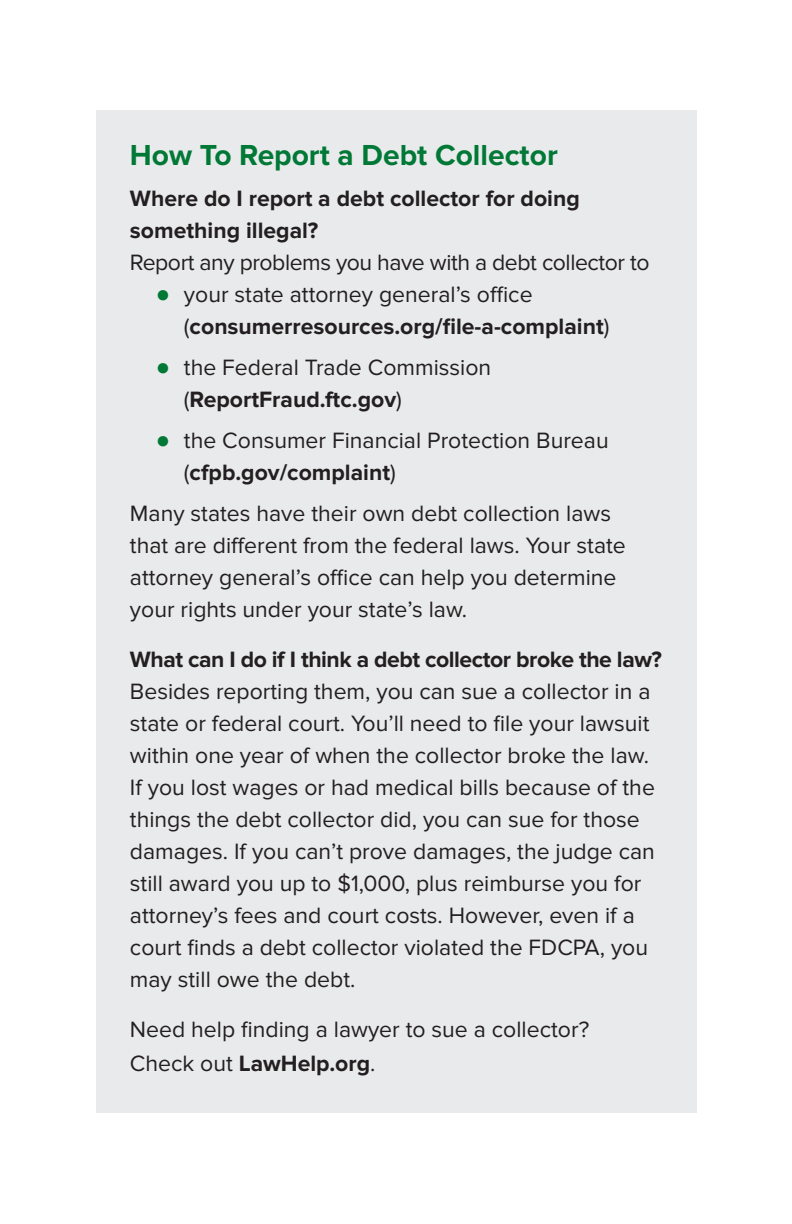
<style>
.page{position:relative;width:792px;height:1224px;background:#fff}
.page>*{position:absolute;margin:0;border:0;box-sizing:border-box;transform-origin:0 0}
.t1{font:700 30px "Proxima Nova";color:#007836}
.t2{font:23px/32px "Proxima Nova";color:#231f20}
.t3{font:700 23px/32px "Proxima Nova";color:#231f20}
.t4{font:23px "Proxima Nova";letter-spacing:-.02em;color:#231f20}
.t5{font:700 23px "Proxima Nova";letter-spacing:-.02em;color:#231f20}
.s1{font-family:"Arial";font-weight:400;font-size:24px;color:#007836}
.s2{font-weight:400}
.s3{font-family:"Arial";font-size:24px;color:#007836}
.s4{font-weight:700}
</style>
<div class="page">
<div style="left:96px;top:111px;width:600px;height:1002px;background:#e9eaeb"></div>
<p class="t1" style="left:130px;top:138px;width:429px">How To Report a Debt Collector</p>
<p class="t3" style="left:130px;top:183px;width:451px">Where do I report a debt collector for doing something illegal?</p>
<p class="t4" style="left:130px;top:249px;width:521px">Report any problems you have with a debt collector to</p>
<p class="t3" style="left:184px;top:279px;width:427px;text-indent:-28px"><span class="s1">●</span> <span class="s2">your state attorney general’s office (</span>consumerresources.org/file-a-complaint<span class="s2">)</span></p>
<p class="t2" style="left:184px;top:352px;width:309px;text-indent:-28px"><span class="s3">●</span> the Federal Trade Commission (<span class="s4">ReportFraud.ftc.gov</span>)</p>
<p class="t2" style="left:184px;top:425px;width:426px;text-indent:-28px"><span class="s3">●</span> the Consumer Financial Protection Bureau (<span class="s4">cfpb.gov/complaint</span>)</p>
<p class="t2" style="left:130px;top:498px;width:497px">Many states have their own debt collection laws that are different from the federal laws. Your state attorney general’s office can help you determine your rights under your state’s law.</p>
<p class="t5" style="left:130px;top:646px;width:534px">What can I do if I think a debt collector broke the law?</p>
<p class="t2" style="left:130px;top:676px;width:526px">Besides reporting them, you can sue a collector in a state or federal court. You’ll need to file your lawsuit within one year of when the collector broke the law.<br>If you lost wages or had medical bills because of the things the debt collector did, you can sue for those damages. If you can’t prove damages, the judge can still award you up to $1,000, plus reimburse you for attorney’s fees and court costs. However, even if a court finds a debt collector violated the FDCPA, you may still owe the debt.</p>
<p class="t2" style="left:130px;top:1013px;width:461px;line-height:34px">Need help finding a lawyer to sue a collector?<br>Check out <span class="s4">LawHelp.org</span>.</p>
</div>
